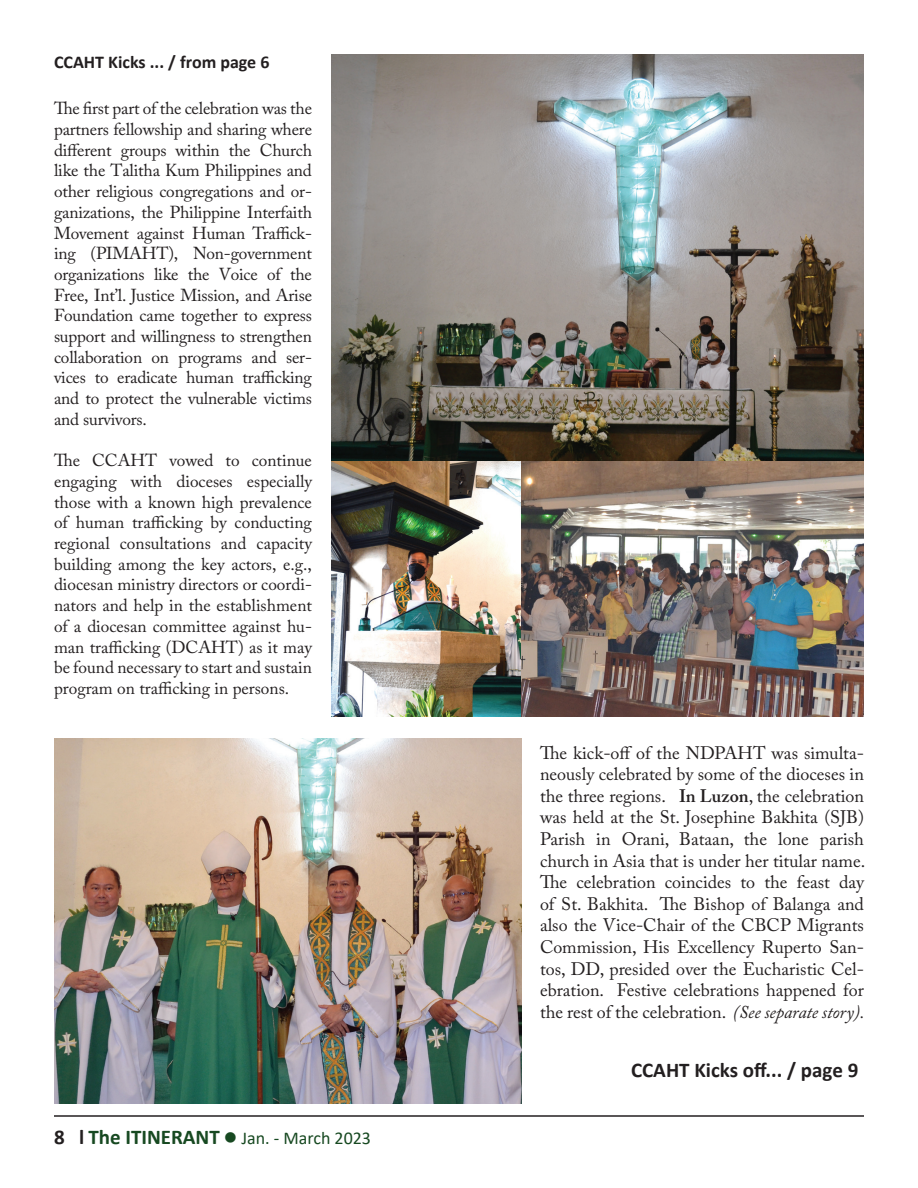
<style>
.page{position:relative;width:918px;height:1188px;background:#fff}
.page>*{position:absolute;margin:0;border:0;box-sizing:border-box;transform-origin:0 0}
.t1{font:700 21px "Calibri";color:#231f20}
.t2{font:18px/21.6px "Adobe Caslon Pro";color:#231f20;text-align:justify}
.t3{font:18px "Calibri";color:#174921}
.t4{font:700 18px "Calibri";color:#231f20}
.t5{font:17.25px/20.7px "Adobe Caslon Pro";letter-spacing:-.005em;color:#231f20;text-align:justify}
.s1{font-weight:700;font-size:21px;color:#231f20}
.s2{font-weight:700;font-size:21px}
.s3{font-weight:600}
.s4{font-style:italic}
</style>
<div class="page">
<hr style="left:54px;top:1115px;width:810px;height:2px;background:#231f20">
<img style="left:332px;top:54px;width:532px;height:662px">
<img style="left:54px;top:738px;width:467px;height:366px">
<p class="t4" style="left:54px;top:49px;width:217px">CCAHT Kicks ... / from page 6</p>
<p class="t5" style="left:54px;top:98px;width:260px">The first part of the celebration was the partners fellowship and sharing where different groups within the Church like the Talitha Kum Philippines and other religious congregations and or&shy;ganizations, the Philippine Interfaith Movement against Human Traffick&shy;ing (PIMAHT), Non-government organizations like the Voice of the Free, Int’l. Justice Mission, and Arise Foundation came together to express support and willingness to strengthen collaboration on programs and ser&shy;vices to eradicate human trafficking and to protect the vulnerable victims and survivors.</p>
<p class="t5" style="left:54px;top:450px;width:260px">The CCAHT vowed to continue engaging with dioceses especially those with a known high prevalence of human trafficking by conducting regional consultations and capacity building among the key actors, e.g., diocesan ministry directors or coordi&shy;nators and help in the establishment of a diocesan committee against hu&shy;man trafficking (DCAHT) as it may be found necessary to start and sustain program on trafficking in persons.</p>
<p class="t3" style="left:54px;top:1125px;width:319px"><span class="s1">8 l</span> <span class="s2">The ITINERANT</span> ● Jan. - March 2023</p>
<p class="t2" style="left:540px;top:742px;width:327px">The kick-off of the NDPAHT was simulta&shy;neously celebrated by some of the dioceses in the three regions. <span class="s3">In Luzon</span>, the celebration was held at the St. Josephine Bakhita (SJB)<br>Parish in Orani, Bataan, the lone parish church in Asia that is under her titular name.<br>The celebration coincides to the feast day of St. Bakhita. The Bishop of Balanga and also the Vice-Chair of the CBCP Migrants Commission, His Excellency Ruperto San&shy;tos, DD, presided over the Eucharistic Cel&shy;ebration. Festive celebrations happened for the rest of the celebration. <span class="s4">(See separate story).</span></p>
<p class="t1" style="left:631px;top:1056px;width:229px">CCAHT Kicks off... / page 9</p>
</div>
